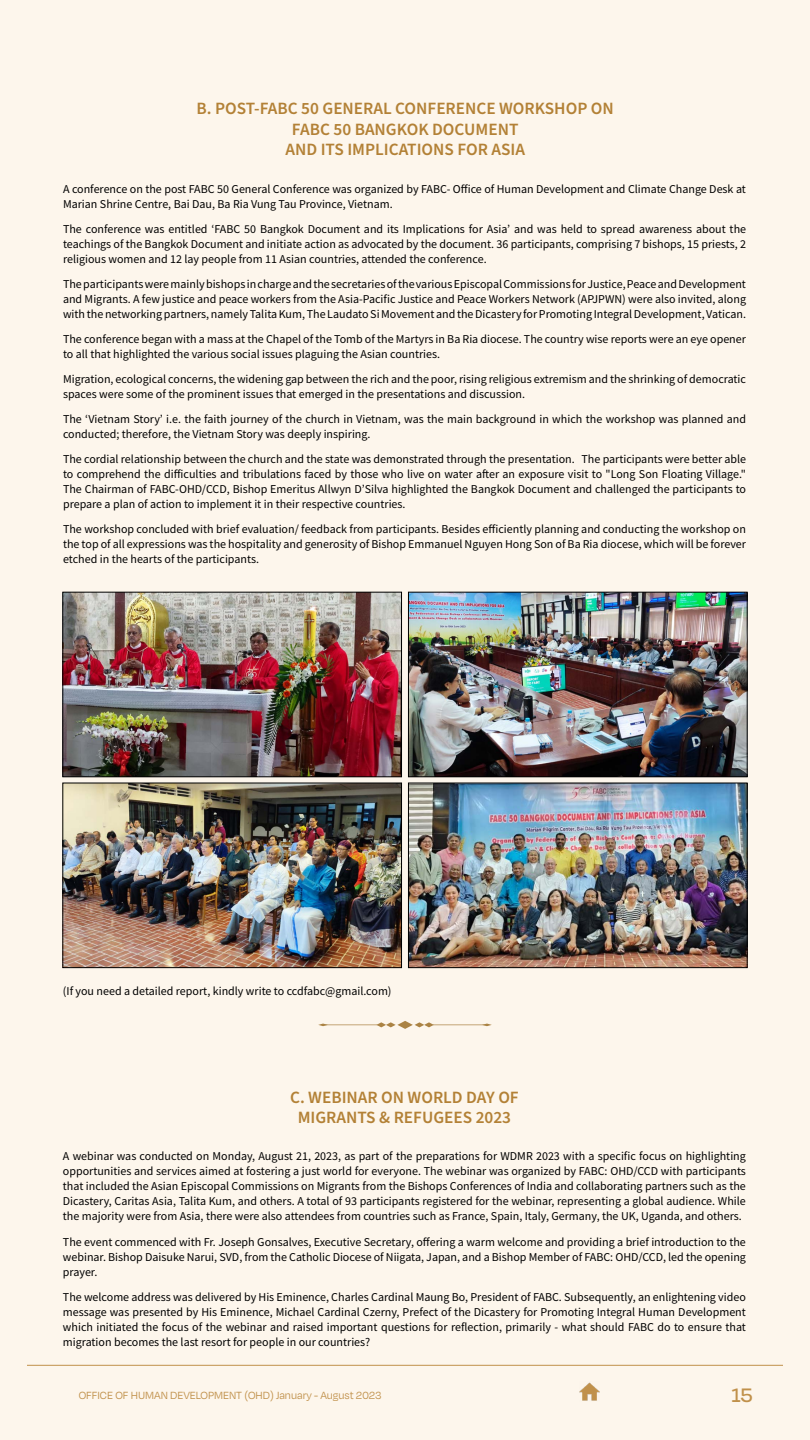
<style>
.page{position:relative;width:810px;height:1440px;background:#fdf6ec}
.page>*{position:absolute;margin:0;border:0;box-sizing:border-box;transform-origin:0 0}
.t1{font:500 22.5px "Degular Display";color:#b38136}
.t2{font:600 17.25px/20.2px "Source Sans Pro";color:#b38136;text-align:center}
.BODY_TEXT{font:12px/15px "Source Sans Pro";color:#000;text-align:justify}
.t3{font:12px "Degular";color:#b38136;scale:.95 1}
</style>
<div class="page">
<img style="left:65px;top:594px;width:335px;height:181px">
<div style="left:63px;top:592px;width:339px;height:185px;border:1px solid #000"></div>
<img style="left:65px;top:785px;width:335px;height:181px">
<div style="left:63px;top:783px;width:339px;height:185px;border:1px solid #000"></div>
<img style="left:410px;top:594px;width:335px;height:181px">
<div style="left:408px;top:592px;width:339px;height:185px;border:1px solid #000"></div>
<img style="left:410px;top:785px;width:335px;height:181px">
<div style="left:408px;top:783px;width:339px;height:185px;border:1px solid #000"></div>
<svg style="left:482px;top:1024px;width:10px;height:2px"></svg>
<svg style="left:318px;top:1024px;width:10px;height:2px"></svg>
<svg style="left:376px;top:1021px;width:58px;height:8px"></svg>
<hr style="left:433px;top:1025px;width:54px;height:1px;background:#ab8344">
<hr style="left:323px;top:1025px;width:55px;height:1px;background:#ab8344">
<p class="t2" style="left:197px;top:99px;width:419px">B. POST-FABC 50 GENERAL CONFERENCE WORKSHOP ON<br>FABC 50 BANGKOK DOCUMENT<br>AND ITS IMPLICATIONS FOR ASIA</p>
<p class="BODY_TEXT" style="left:63px;top:181px;width:684px">A conference on the post FABC 50 General Conference was organized by FABC- Office of Human Development and Climate Change Desk at<br>Marian Shrine Centre, Bai Dau, Ba Ria Vung Tau Province, Vietnam.</p>
<p class="BODY_TEXT" style="left:63px;top:221px;width:685px">The conference was entitled ‘FABC 50 Bangkok Document and its Implications for Asia’ and was held to spread awareness about the teachings of the Bangkok Document and initiate action as advocated by the document. 36 participants, comprising 7 bishops, 15 priests, 2 religious women and 12 lay people from 11 Asian countries, attended the conference.</p>
<p class="BODY_TEXT" style="left:63px;top:276px;width:685px">The participants were mainly bishops in charge and the secretaries of the various Episcopal Commissions for Justice, Peace and Development and Migrants. A few justice and peace workers from the Asia-Pacific Justice and Peace Workers Network (APJPWN) were also invited, along with the networking partners, namely Talita Kum, The Laudato Si Movement and the Dicastery for Promoting Integral Development, Vatican.</p>
<p class="BODY_TEXT" style="left:63px;top:331px;width:684px">The conference began with a mass at the Chapel of the Tomb of the Martyrs in Ba Ria diocese. The country wise reports were an eye opener to all that highlighted the various social issues plaguing the Asian countries.</p>
<p class="BODY_TEXT" style="left:63px;top:372px;width:685px">Migration, ecological concerns, the widening gap between the rich and the poor, rising religious extremism and the shrinking of democratic spaces were some of the prominent issues that emerged in the presentations and discussion.</p>
<p class="BODY_TEXT" style="left:63px;top:412px;width:684px">The ‘Vietnam Story’ i.e. the faith journey of the church in Vietnam, was the main background in which the workshop was planned and conducted; therefore, the Vietnam Story was deeply inspiring.</p>
<p class="BODY_TEXT" style="left:63px;top:452px;width:685px">The cordial relationship between the church and the state was demonstrated through the presentation. The participants were better able to comprehend the difficulties and tribulations faced by those who live on water after an exposure visit to "Long Son Floating Village." The Chairman of FABC-OHD/CCD, Bishop Emeritus Allwyn D’Silva highlighted the Bangkok Document and challenged the participants to prepare a plan of action to implement it in their respective countries.</p>
<p class="BODY_TEXT" style="left:63px;top:522px;width:685px">The workshop concluded with brief evaluation/ feedback from participants. Besides efficiently planning and conducting the workshop on the top of all expressions was the hospitality and generosity of Bishop Emmanuel Nguyen Hong Son of Ba Ria diocese, which will be forever etched in the hearts of the participants.</p>
<p class="BODY_TEXT" style="left:63px;top:983px;width:330px">(If you need a detailed report, kindly write to ccdfabc@gmail.com)</p>
<p class="t2" style="left:290px;top:1087px;width:230px">C. WEBINAR ON WORLD DAY OF<br>MIGRANTS &amp; REFUGEES 2023</p>
<p class="BODY_TEXT" style="left:63px;top:1149px;width:685px">A webinar was conducted on Monday, August 21, 2023, as part of the preparations for WDMR 2023 with a specific focus on highlighting opportunities and services aimed at fostering a just world for everyone. The webinar was organized by FABC: OHD/CCD with participants that included the Asian Episcopal Commissions on Migrants from the Bishops Conferences of India and collaborating partners such as the Dicastery, Caritas Asia, Talita Kum, and others. A total of 93 participants registered for the webinar, representing a global audience. While the majority were from Asia, there were also attendees from countries such as France, Spain, Italy, Germany, the UK, Uganda, and others.</p>
<p class="BODY_TEXT" style="left:63px;top:1234px;width:685px">The event commenced with Fr. Joseph Gonsalves, Executive Secretary, offering a warm welcome and providing a brief introduction to the webinar. Bishop Daisuke Narui, SVD, from the Catholic Diocese of Niigata, Japan, and a Bishop Member of FABC: OHD/CCD, led the opening prayer.</p>
<p class="BODY_TEXT" style="left:63px;top:1289px;width:685px">The welcome address was delivered by His Eminence, Charles Cardinal Maung Bo, President of FABC. Subsequently, an enlightening video message was presented by His Eminence, Michael Cardinal Czerny, Prefect of the Dicastery for Promoting Integral Human Development which initiated the focus of the webinar and raised important questions for reflection, primarily - what should FABC do to ensure that migration becomes the last resort for people in our countries?</p>
<p class="t3" style="left:79px;top:1388px;width:320px">OFFICE OF HUMAN DEVELOPMENT (OHD) January - August 2023</p>
<h1 class="t1" style="left:732px;top:1382px;width:22px">15</h1>
</div>
